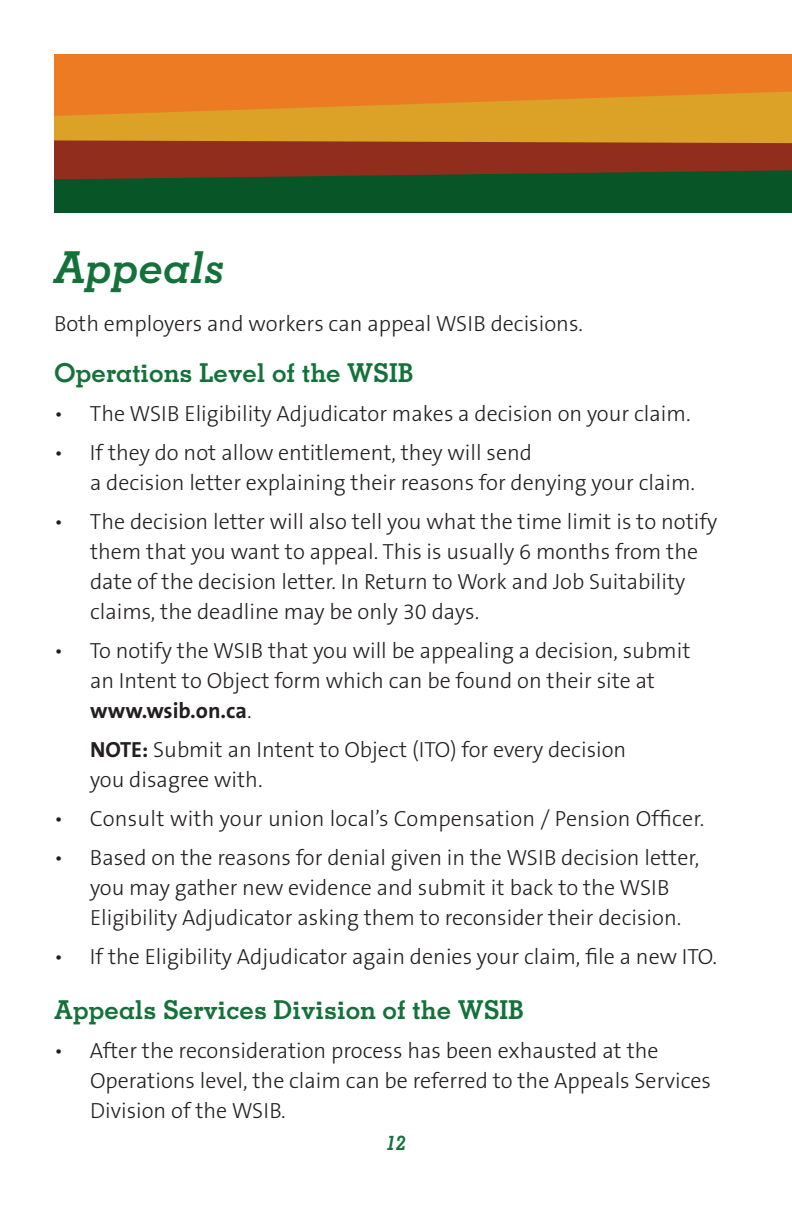
<style>
.page{position:relative;width:792px;height:1224px;background:#fff}
.page>*{position:absolute;margin:0;border:0;box-sizing:border-box;transform-origin:0 0}
.Last_Bullet{font:italic 700 44px "Memphis";color:#14713a}
.Sub_2{font:700 26px "Memphis";color:#14713a}
.Bullets{font:300 22px/30px "The Sans B3";color:#231f20}
.Last_Bullet-2{font:300 22px "The Sans B3";color:#231f20}
.Copy{font:300 22px "The Sans B3";color:#231f20}
.Sub_1{font:italic 700 20px "Memphis";color:#14713a}
.s1{font-family:"The Sans B7";font-weight:700}
</style>
<div class="page">
<div style="left:54px;top:146px;width:738px;height:67px;background:#085527"></div>
<div style="left:54px;top:54px;width:738px;height:67px;background:#ec7b23"></div>
<svg style="left:54px;top:91px;width:738px;height:49px;fill:#dca127"></svg>
<svg style="left:54px;top:140px;width:738px;height:39px;background:#84361d"></svg>
<p class="Last_Bullet" style="left:54px;top:240px;width:173px">Appeals</p>
<p class="Copy" style="left:54px;top:312px;width:531px">Both employers and workers can appeal WSIB decisions.</p>
<p class="Sub_2" style="left:54px;top:357px;width:361px">Operations Level of the WSIB</p>
<p class="Bullets" style="left:54px;top:400px;width:638px">• The WSIB Eligibility Adjudicator makes a decision on your claim.</p>
<p class="Bullets" style="left:90px;top:439px;width:607px;text-indent:-36px">• If they do not allow entitlement, they will send<br>a decision letter explaining their reasons for denying your claim.</p>
<p class="Bullets" style="left:90px;top:508px;width:629px;text-indent:-36px">• The decision letter will also tell you what the time limit is to notify them that you want to appeal. This is usually 6 months from the date of the decision letter. In Return to Work and Job Suitability claims, the deadline may be only 30 days.</p>
<p class="Bullets" style="left:90px;top:637px;width:602px;text-indent:-36px">• To notify the WSIB that you will be appealing a decision, submit an Intent to Object form which can be found on their site at <span class="s1">www.wsib.on.ca</span>.</p>
<p class="Bullets" style="left:90px;top:736px;width:538px"><span class="s1">NOTE:</span> Submit an Intent to Object (ITO) for every decision you disagree with.</p>
<p class="Bullets" style="left:54px;top:805px;width:652px">• Consult with your union local’s Compensation / Pension Officer.</p>
<p class="Bullets" style="left:90px;top:844px;width:611px;text-indent:-36px">• Based on the reasons for denial given in the WSIB decision letter, you may gather new evidence and submit it back to the WSIB<br>Eligibility Adjudicator asking them to reconsider their decision.</p>
<p class="Last_Bullet-2" style="left:54px;top:946px;width:665px">• If the Eligibility Adjudicator again denies your claim, file a new ITO.</p>
<p class="Sub_2" style="left:54px;top:994px;width:472px">Appeals Services Division of the WSIB</p>
<p class="Bullets" style="left:90px;top:1037px;width:622px;text-indent:-36px">• After the reconsideration process has been exhausted at the<br>Operations level, the claim can be referred to the Appeals Services<br>Division of the WSIB.</p>
<p class="Sub_1" style="left:386px;top:1130px;width:21px">12</p>
</div>
